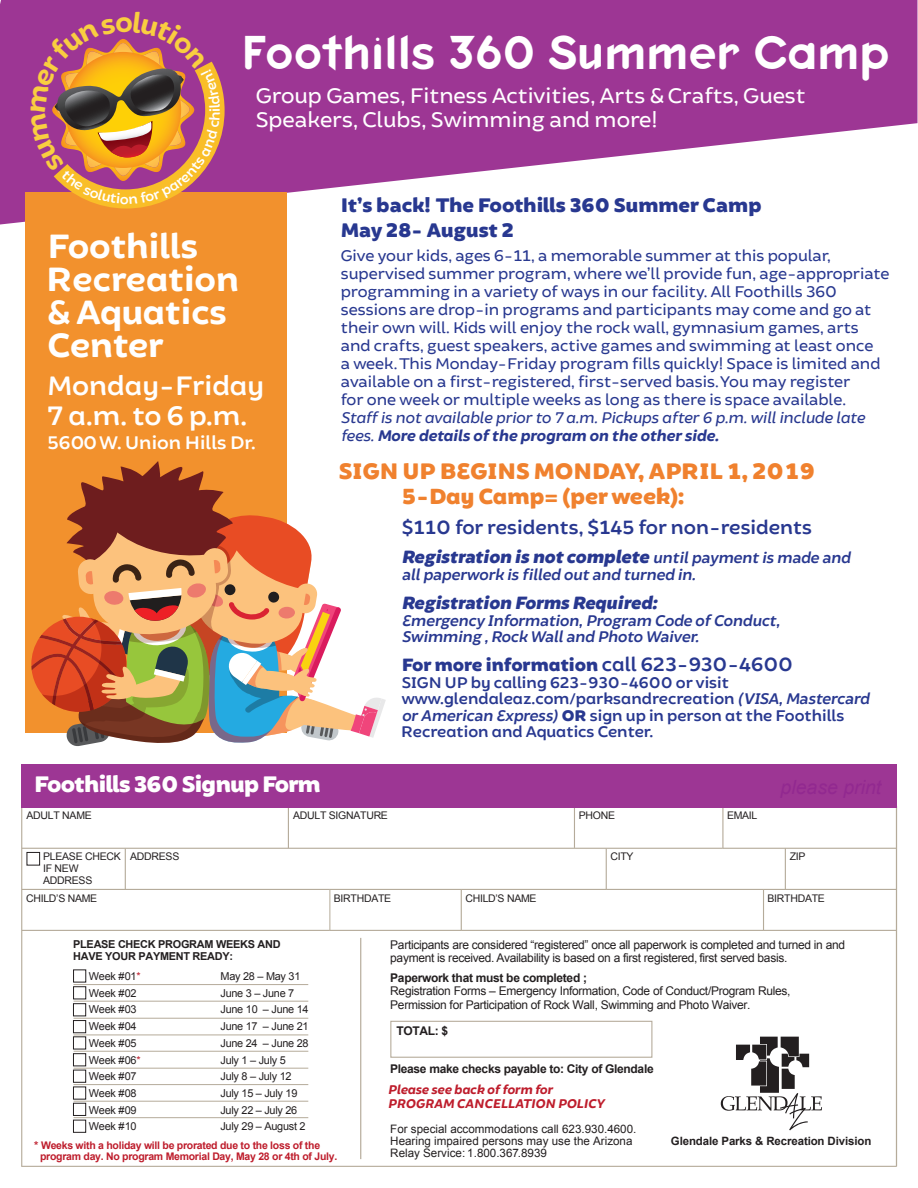
<style>
.page{position:relative;width:918px;height:1188px;background:#fff}
.page>*{position:absolute;margin:0;border:0;box-sizing:border-box;transform-origin:0 0}
.t1{font:48px "Keedy Sans Reg";color:#fff}
.t2{font:700 36px/33px "Brocha Alt";color:#fff}
.t3{font:600 28.5px/30px "Brocha Alt";color:#fff}
.t4{font:900 24px "Brocha Alt";color:#f0812e}
.t5{font:900 24px "Brocha Alt";letter-spacing:-.025em;color:#fff}
.t6{font:900 23.4px "Brocha Alt";color:#f0812e}
.t7{font:22.5px/24px "Brocha";color:#fff}
.t8{font:900 21px/25.2px "Brocha";color:#283890}
.t9{font:600 20.55px "Brocha Alt";color:#283890}
.t10{font:600 19.5px "Brocha Alt";color:#fff}
.t11{font:italic 900 19.05px "Brocha Alt";color:#283890}
.t12{font:900 19.05px "Brocha Alt";color:#283890}
.t13{font:16.5px/18px "Brocha";color:#283890}
.t14{font:600 16.5px/16.5px "Brocha Alt";color:#283890}
.t15{font:italic 600 16.5px/16.5px "Brocha Alt";color:#283890}
.t16{font:italic 700 13.5px/13.5px "Brocha";color:#be1d2c}
.t17{font:12px/13.5px "Arial";letter-spacing:-.025em;color:#231f20}
.t18{font:700 12px "Arial";letter-spacing:-.025em;color:#231f20}
.t19{font:11.7px/12px "Arial";color:#231f20}
.t20{font:700 11.4px "Arial";letter-spacing:-.01em;color:#231f20}
.t21{font:10.95px "Arial";letter-spacing:-.025em;color:#231f20}
.t22{font:700 10.95px/12.3px "Arial";letter-spacing:-.025em;color:#231f20}
.t23{font:10.5px/12px "Arial";letter-spacing:-.025em;color:#231f20}
.t24{font:700 10.5px/10.5px "Arial";letter-spacing:-.025em;color:#be1d2c}
.s1{font-style:italic}
.s2{font-weight:700;font-style:italic}
.s3{font-weight:600;font-size:16.5px}
.s4{font-weight:600;font-size:20.55px}
.s5{font-weight:900}
.s6{color:#be1d2c}
.s7{font-weight:700}
.s8{font-size:10.95px}
</style>
<div class="page">
<svg style="left:0;top:0;width:918px;height:225px;fill:#9d3694"></svg>
<hr style="left:22px;top:848px;width:875px;height:1px;background:#b5ab9a">
<hr style="left:22px;top:889px;width:875px;height:1px;background:#b5ab9a">
<hr style="left:22px;top:930px;width:874px;height:1px;background:#b5ab9a">
<hr style="left:722px;top:807px;width:1px;height:41px;background:#b5ab9a">
<hr style="left:896px;top:806px;width:1px;height:360px;background:#b5ab9a">
<hr style="left:21px;top:807px;width:1px;height:359px;background:#b5ab9a">
<hr style="left:606px;top:848px;width:1px;height:42px;background:#b5ab9a">
<hr style="left:330px;top:889px;width:1px;height:41px;background:#b5ab9a">
<hr style="left:461px;top:889px;width:1px;height:42px;background:#b5ab9a">
<hr style="left:763px;top:889px;width:1px;height:42px;background:#b5ab9a">
<div style="left:25px;top:192px;width:261px;height:540px;background:#f2912d"></div>
<svg style="left:31px;top:461px;width:355px;height:286px"></svg>
<hr style="left:288px;top:806px;width:1px;height:42px;background:#b5ab9a">
<hr style="left:574px;top:807px;width:1px;height:41px;background:#b5ab9a">
<hr style="left:125px;top:849px;width:1px;height:41px;background:#b5ab9a">
<hr style="left:785px;top:848px;width:1px;height:42px;background:#b5ab9a">
<hr style="left:21px;top:1166px;width:876px;height:1px;background:#b5ab9a">
<div style="left:390px;top:1021px;width:262px;height:37px;border:1px solid #b5ab9a"></div>
<hr style="left:360px;top:938px;width:1px;height:221px;background:#b5ab9a">
<div style="left:21px;top:764px;width:876px;height:43px;background:#9d3694"></div>
<div style="left:27px;top:852px;width:13px;height:13px;border:1px solid #231f20"></div>
<svg style="left:721px;top:1037px;width:101px;height:93px"></svg>
<hr style="left:74px;top:984px;width:234px;height:1px;background:#b5ab9a">
<hr style="left:74px;top:1001px;width:234px;height:1px;background:#b5ab9a">
<hr style="left:74px;top:1018px;width:234px;height:1px;background:#b5ab9a">
<hr style="left:74px;top:1035px;width:234px;height:1px;background:#b5ab9a">
<hr style="left:74px;top:1051px;width:234px;height:1px;background:#b5ab9a">
<hr style="left:74px;top:1068px;width:234px;height:1px;background:#b5ab9a">
<hr style="left:74px;top:1084px;width:234px;height:1px;background:#b5ab9a">
<hr style="left:74px;top:1101px;width:234px;height:1px;background:#b5ab9a">
<hr style="left:74px;top:1117px;width:234px;height:1px;background:#b5ab9a">
<div style="left:73px;top:970px;width:13px;height:12px;border:1px solid #231f20"></div>
<div style="left:73px;top:986px;width:13px;height:13px;border:1px solid #231f20"></div>
<div style="left:73px;top:1003px;width:13px;height:13px;border:1px solid #231f20"></div>
<div style="left:73px;top:1020px;width:13px;height:13px;border:1px solid #231f20"></div>
<div style="left:73px;top:1037px;width:13px;height:12px;border:1px solid #231f20"></div>
<div style="left:73px;top:1053px;width:13px;height:13px;border:1px solid #231f20"></div>
<div style="left:73px;top:1070px;width:13px;height:13px;border:1px solid #231f20"></div>
<div style="left:73px;top:1087px;width:13px;height:12px;border:1px solid #231f20"></div>
<div style="left:73px;top:1103px;width:13px;height:13px;border:1px solid #231f20"></div>
<div style="left:73px;top:1120px;width:13px;height:13px;border:1px solid #231f20"></div>
<svg style="left:30px;top:11px;width:195px;height:198px;background:#b7685d"></svg>
<p class="t1" style="left:242px;top:24px;width:649px">Foothills 360 Summer Camp</p>
<p class="t7" style="left:256px;top:84px;width:551px">Group Games, Fitness Activities, Arts &amp; Crafts, Guest<br>Speakers, Clubs, Swimming and more!</p>
<p class="t2" style="left:48px;top:231px;width:193px">Foothills<br>Recreation &amp; Aquatics<br>Center</p>
<p class="t3" style="left:48px;top:371px;width:218px">Monday-Friday<br>7 a.m. to 6 p.m.</p>
<p class="t10" style="left:48px;top:430px;width:210px">5600 W. Union Hills Dr.</p>
<p class="t5" style="left:34px;top:769px;width:288px">Foothills 360 Signup Form</p>
<p class="t8" style="left:341px;top:193px;width:422px">It’s back! The Foothills 360 Summer Camp<br>May 28- August 2</p>
<p class="t13" style="left:341px;top:247px;width:550px">Give your kids, ages 6-11, a memorable summer at this popular, supervised summer program, where we’ll provide fun, age-appropriate programming in a variety of ways in our facility. All Foothills 360 sessions are drop-in programs and participants may come and go at their own will. Kids will enjoy the rock wall, gymnasium games, arts and crafts, guest speakers, active games and swimming at least once<br>a week. This Monday-Friday program fills quickly! Space is limited and available on a first-registered, first-served basis. You may register<br>for one week or multiple weeks as long as there is space available.<br><span class="s1">Staff is not available prior to 7 a.m. Pickups after 6 p.m. will include late fees.</span> <span class="s2">More details of the program on the other side.</span></p>
<p class="t4" style="left:339px;top:456px;width:478px">SIGN UP BEGINS MONDAY, APRIL 1, 2019</p>
<p class="t6" style="left:402px;top:482px;width:284px">5-Day Camp= (per week):</p>
<p class="t9" style="left:402px;top:515px;width:412px">$110 for residents, $145 for non-residents</p>
<p class="t11" style="left:402px;top:546px;width:450px">Registration is not complete <span class="s3">until payment is made and</span></p>
<p class="t15" style="left:402px;top:567px;width:295px">all paperwork is filled out and turned in.</p>
<p class="t11" style="left:402px;top:592px;width:257px">Registration Forms Required:</p>
<p class="t15" style="left:402px;top:612px;width:379px">Emergency Information, Program Code of Conduct,<br>Swimming , Rock Wall and Photo Waiver.</p>
<p class="t12" style="left:402px;top:653px;width:393px">For more information <span class="s4">call 623-930-4600</span></p>
<p class="t14" style="left:402px;top:674px;width:469px">SIGN UP by calling 623-930-4600 or visit www.glendaleaz.com/parksandrecreation <span class="s1">(VISA, Mastercard or American Express)</span> <span class="s5">OR</span> sign up in person at the Foothills Recreation and Aquatics Center.</p>
<p class="t23" style="left:293px;top:809px;width:96px">ADULT SIGNATURE</p>
<p class="t23" style="left:579px;top:809px;width:38px">PHONE</p>
<p class="t23" style="left:727px;top:809px;width:32px">EMAIL</p>
<p class="t23" style="left:27px;top:809px;width:67px">ADULT NAME</p>
<p class="t23" style="left:43px;top:850px;width:79px">PLEASE CHECK<br>IF NEW<br>ADDRESS</p>
<p class="t23" style="left:610px;top:850px;width:25px">CITY</p>
<p class="t23" style="left:130px;top:850px;width:51px">ADDRESS</p>
<p class="t23" style="left:790px;top:850px;width:17px">ZIP</p>
<p class="t23" style="left:26px;top:892px;width:73px">CHILD’S NAME</p>
<p class="t23" style="left:334px;top:893px;width:59px">BIRTHDATE</p>
<p class="t23" style="left:465px;top:892px;width:73px">CHILD’S NAME</p>
<p class="t23" style="left:768px;top:893px;width:59px">BIRTHDATE</p>
<p class="t22" style="left:73px;top:938px;width:209px">PLEASE CHECK PROGRAM WEEKS AND<br>HAVE YOUR PAYMENT READY:</p>
<p class="t21" style="left:89px;top:969px;width:53px">Week #01<span class="s6">*</span></p>
<p class="t21" style="left:221px;top:969px;width:81px">May 28 – May 31</p>
<p class="t21" style="left:89px;top:986px;width:49px">Week #02</p>
<p class="t21" style="left:221px;top:986px;width:75px">June 3 – June 7</p>
<p class="t21" style="left:89px;top:1002px;width:49px">Week #03</p>
<p class="t21" style="left:221px;top:1002px;width:90px">June 10 – June 14</p>
<p class="t21" style="left:89px;top:1019px;width:49px">Week #04</p>
<p class="t21" style="left:221px;top:1019px;width:90px">June 17 – June 21</p>
<p class="t21" style="left:89px;top:1036px;width:49px">Week #05</p>
<p class="t21" style="left:221px;top:1036px;width:90px">June 24 – June 28</p>
<p class="t21" style="left:89px;top:1053px;width:53px">Week #06<span class="s6">*</span></p>
<p class="t21" style="left:221px;top:1053px;width:67px">July 1 – July 5</p>
<p class="t21" style="left:89px;top:1069px;width:49px">Week #07</p>
<p class="t21" style="left:221px;top:1069px;width:73px">July 8 – July 12</p>
<p class="t21" style="left:89px;top:1086px;width:49px">Week #08</p>
<p class="t21" style="left:220px;top:1086px;width:78px">July 15 – July 19</p>
<p class="t21" style="left:89px;top:1103px;width:49px">Week #09</p>
<p class="t21" style="left:220px;top:1103px;width:78px">July 22 – July 26</p>
<p class="t21" style="left:89px;top:1119px;width:49px">Week #10</p>
<p class="t21" style="left:220px;top:1119px;width:87px">July 29 – August 2</p>
<p class="t17" style="left:390px;top:938px;width:456px">Participants are considered “registered” once all paperwork is completed and turned in and payment is received. Availability is based on a first registered, first served basis.</p>
<p class="t17" style="left:390px;top:971px;width:402px"><span class="s7">Paperwork that must be completed ;<br></span>Registration Forms – Emergency Information, Code of Conduct/Program Rules,<br>Permission for Participation of Rock Wall, Swimming and Photo Waiver.</p>
<p class="t18" style="left:396px;top:1022px;width:53px">TOTAL: $</p>
<p class="t18" style="left:390px;top:1061px;width:265px">Please make checks payable to: City of Glendale</p>
<p class="t16" style="left:388px;top:1083px;width:218px">Please see back of form for<br>PROGRAM CANCELLATION POLICY</p>
<p class="t19" style="left:390px;top:1123px;width:248px">For special accommodations call 623.930.4600.<br>Hearing impaired persons may use the Arizona<br>Relay Service: 1.800.367.8939</p>
<p class="t20" style="left:671px;top:1133px;width:202px">Glendale Parks &amp; Recreation Division</p>
<p class="t24" style="left:40px;top:1140px;width:299px;text-indent:-6px"><span class="s8">*</span> Weeks with a holiday will be prorated due to the loss of the program day. No program Memorial Day, May 28 or 4th of July.</p>
</div>
